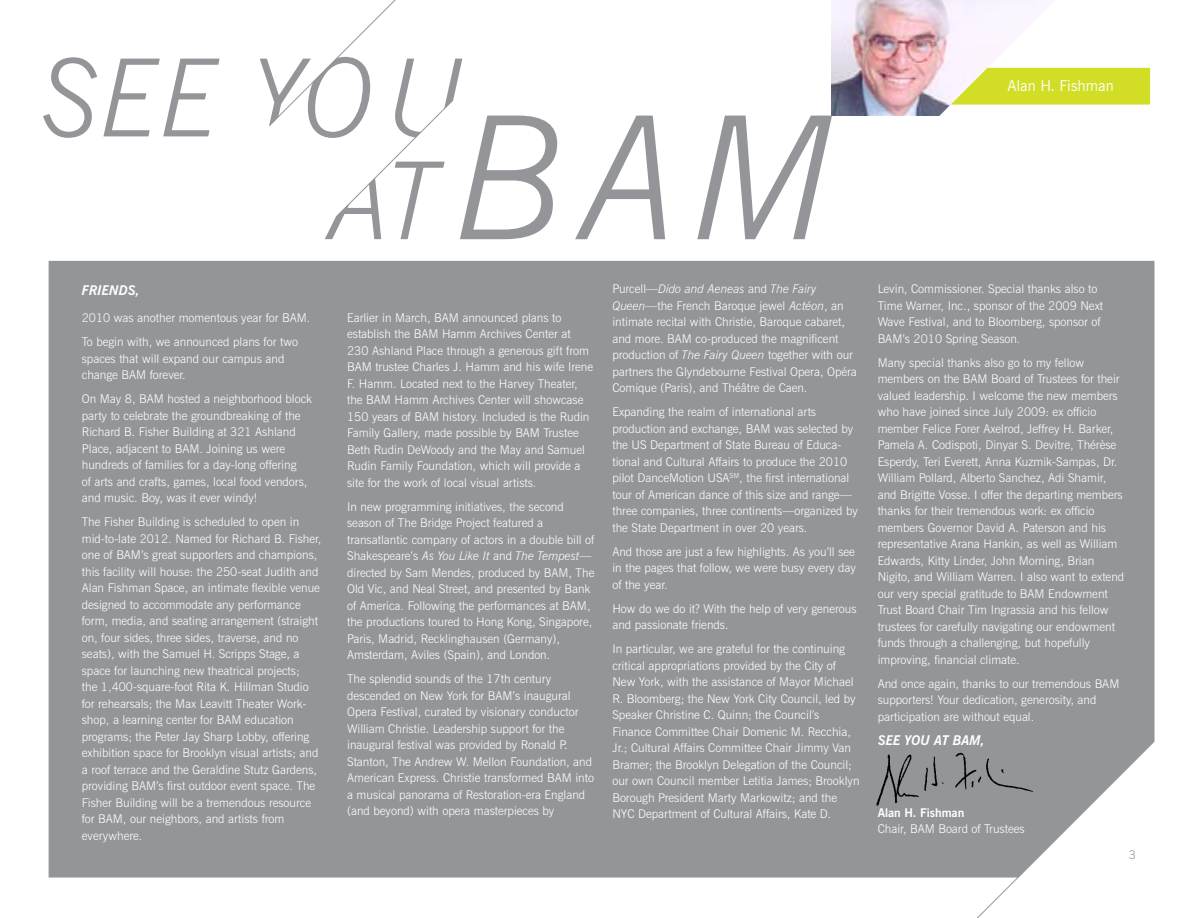
<style>
.page{position:relative;width:1188px;height:918px;background:#fff}
.page>*{position:absolute;margin:0;border:0;box-sizing:border-box;transform-origin:0 0}
.t1{font:15px "News Gothic BT";color:#fff}
.t2{font:italic 700 13.5px "News Gothic BT";color:#fff}
.t3{font:300 12px/16.5px "News Gothic BT";color:#fff}
.t4{font:700 12px "News Gothic BT";color:#fff}
.t5{font:300 12px "News Gothic BT";color:#939598}
.s1{font-style:italic}
</style>
<div class="page">
<svg style="left:543px;top:0;width:611px;height:261px"></svg>
<div style="left:49px;top:261px;width:1106px;height:617px;background:#939598"></div>
<img style="left:870px;top:747px;width:168px;height:62px">
<svg style="left:462px;top:116px;width:370px;height:123px"></svg>
<svg style="left:43px;top:0;width:419px;height:239px"></svg>
<svg style="left:951px;top:68px;width:199px;height:37px;background:#d6e03b"></svg>
<p class="t1" style="left:1007px;top:76px;width:108px">Alan H. Fishman</p>
<p class="t2" style="left:82px;top:282px;width:60px">FR IENDS,</p>
<p class="t3" style="left:82px;top:306px;width:230px;line-height:24px">2010 was another momentous year for BAM.<br>To begin with, we announced plans for two</p>
<p class="t3" style="left:82px;top:350px;width:204px">spaces that will expand our campus and change BAM forever.</p>
<p class="t3" style="left:82px;top:390px;width:232px">On May 8, BAM hosted a neighborhood block party to celebrate the groundbreaking of the Richard B. Fisher Building at 321 Ashland Place, adjacent to BAM. Joining us were hundreds of families for a day-long offering<br>of arts and crafts, games, local food vendors, and music. Boy, was it ever windy!</p>
<p class="t3" style="left:82px;top:513px;width:241px">The Fisher Building is scheduled to open in mid-to-late 2012. Named for Richard B. Fisher, one of BAM’s great supporters and champions, this facility will house: the 250-seat Judith and Alan Fishman Space, an intimate flexible venue designed to accommodate any performance form, media, and seating arrangement (straight on, four sides, three sides, traverse, and no seats), with the Samuel H. Scripps Stage, a space for launching new theatrical projects;<br>the 1,400-square-foot Rita K. Hillman Studio for rehearsals; the Max Leavitt Theater Work&shy;shop, a learning center for BAM education programs; the Peter Jay Sharp Lobby, offering exhibition space for Brooklyn visual artists; and a roof terrace and the Geraldine Stutz Gardens, providing BAM’s first outdoor event space. The Fisher Building will be a tremendous resource for BAM, our neighbors, and artists from everywhere.</p>
<p class="t3" style="left:347px;top:309px;width:248px">Earlier in March, BAM announced plans to establish the BAM Hamm Archives Center at 230 Ashland Place through a generous gift from BAM trustee Charles J. Hamm and his wife Irene F. Hamm. Located next to the Harvey Theater, the BAM Hamm Archives Center will showcase 150 years of BAM history. Included is the Rudin Family Gallery, made possible by BAM Trustee Beth Rudin DeWoody and the May and Samuel Rudin Family Foundation, which will provide a site for the work of local visual artists.</p>
<p class="t3" style="left:347px;top:498px;width:249px">In new programming initiatives, the second season of The Bridge Project featured a transatlantic company of actors in a double bill of Shakespeare’s <span class="s1">As You Like It</span> and <span class="s1">The Tempest</span>— directed by Sam Mendes, produced by BAM, The Old Vic, and Neal Street, and presented by Bank of America. Following the performances at BAM, the productions toured to Hong Kong, Singapore, Paris, Madrid, Recklinghausen (Germany), Amsterdam, Aviles (Spain), and London.</p>
<p class="t3" style="left:347px;top:671px;width:248px">The splendid sounds of the 17th century descended on New York for BAM’s inaugural Opera Festival, curated by visionary conductor William Christie. Leadership support for the inaugural festival was provided by Ronald P.<br>Stanton, The Andrew W. Mellon Foundation, and American Express. Christie transformed BAM into a musical panorama of Restoration-era England (and beyond) with opera masterpieces by</p>
<p class="t3" style="left:612px;top:281px;width:246px">Purcell—<span class="s1">Dido and Aeneas</span> and <span class="s1">The Fairy Queen</span>—the French Baroque jewel <span class="s1">Actéon</span>, an intimate recital with Christie, Baroque cabaret, and more. BAM co-produced the magnificent production of <span class="s1">The Fairy Queen</span> together with our partners the Glyndebourne Festival Opera, Opéra Comique (Paris), and Théâtre de Caen.</p>
<p class="t3" style="left:612px;top:404px;width:247px">Expanding the realm of international arts production and exchange, BAM was selected by the US Department of State Bureau of Educa&shy;tional and Cultural Affairs to produce the 2010 pilot DanceMotion USA<sup>SM</sup>, the first international tour of American dance of this size and range— three companies, three continents—organized by the State Department in over 20 years.</p>
<p class="t3" style="left:612px;top:543px;width:245px;text-align:justify">And those are just a few highlights. As you’ll see in the pages that follow, we were busy every day of the year.</p>
<p class="t3" style="left:612px;top:600px;width:246px">How do we do it? With the help of very generous and passionate friends.</p>
<p class="t3" style="left:612px;top:641px;width:249px">In particular, we are grateful for the continuing critical appropriations provided by the City of New York, with the assistance of Mayor Michael R. Bloomberg; the New York City Council, led by Speaker Christine C. Quinn; the Council’s Finance Committee Chair Domenic M. Recchia, Jr.; Cultural Affairs Committee Chair Jimmy Van Bramer; the Brooklyn Delegation of the Council; our own Council member Letitia James; Brooklyn Borough President Marty Markowitz; and the NYC Department of Cultural Affairs, Kate D.</p>
<p class="t3" style="left:878px;top:281px;width:227px">Levin, Commissioner. Special thanks also to Time Warner, Inc., sponsor of the 2009 Next Wave Festival, and to Bloomberg, sponsor of BAM’s 2010 Spring Season.</p>
<p class="t3" style="left:878px;top:354px;width:248px">Many special thanks also go to my fellow members on the BAM Board of Trustees for their valued leadership. I welcome the new members who have joined since July 2009: ex officio member Felice Forer Axelrod, Jeffrey H. Barker, Pamela A. Codispoti, Dinyar S. Devitre, Thérèse Esperdy, Teri Everett, Anna Kuzmik-Sampas, Dr.<br>William Pollard, Alberto Sanchez, Adi Shamir, and Brigitte Vosse. I offer the departing members thanks for their tremendous work: ex officio members Governor David A. Paterson and his representative Arana Hankin, as well as William Edwards, Kitty Linder, John Morning, Brian Nigito, and William Warren. I also want to extend our very special gratitude to BAM Endowment Trust Board Chair Tim Ingrassia and his fellow trustees for carefully navigating our endowment funds through a challenging, but hopefully improving, financial climate.</p>
<p class="t3" style="left:878px;top:675px;width:243px">And once again, thanks to our tremendous BAM supporters! Your dedication, generosity, and participation are without equal.</p>
<p class="t2" style="left:878px;top:732px;width:109px">SEE YOU AT BAM,</p>
<p class="t4" style="left:878px;top:805px;width:88px">Alan H. Fishman</p>
<p class="t3" style="left:878px;top:821px;width:148px">Chair, BAM Board of Trustees</p>
<p class="t5" style="left:1129px;top:848px;width:9px">3</p>
</div>
